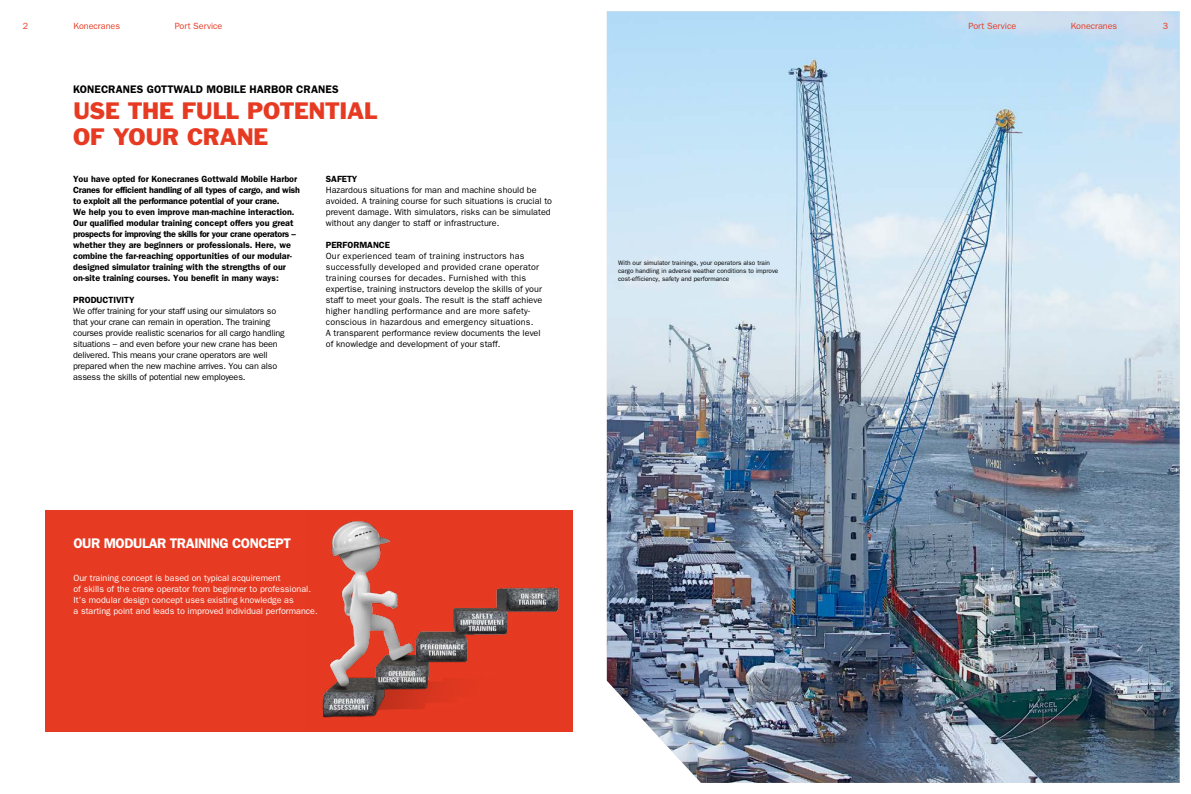
<style>
.page{position:relative;width:1191px;height:794px;background:#fff}
.page>*{position:absolute;margin:0;border:0;box-sizing:border-box;transform-origin:0 0}
.t1{font:22px/26px "Franklin Gothic Std";letter-spacing:-.015em;color:#e73a22}
.t2{font:600 14px "ITC Franklin Gothic Std";letter-spacing:-.03em;color:#fff}
.t3{font:600 11px "ITC Franklin Gothic Std";letter-spacing:.005em;color:#000}
.t4{font:600 9px/11px "ITC Franklin Gothic Std";color:#000}
.t5{font:9px/11px "ITC Franklin Gothic Std";letter-spacing:.02em;color:#000}
.t6{font:9px/11px "ITC Franklin Gothic Std";letter-spacing:-.02em;color:#000}
.t7{font:9px/11px "ITC Franklin Gothic Std";color:#fff}
.t8{font:9px/11px "ITC Franklin Gothic Std";color:#000}
.t9{font:9px "ITC Franklin Gothic Std";color:#e73a22}
.t10{font:6.5px/8px "ITC Franklin Gothic Std";color:#000}
</style>
<div class="page">
<img style="left:607px;top:11px;width:572px;height:772px">
<div style="left:45px;top:510px;width:528px;height:221px;background:#e73a22"></div>
<img style="left:322px;top:521px;width:237px;height:197px">
<p class="t9" style="left:23px;top:21px;width:7px">2</p>
<p class="t9" style="left:74px;top:21px;width:48px">Konecranes</p>
<p class="t9" style="left:175px;top:21px;width:49px">Port Service</p>
<p class="t9" style="left:968px;top:21px;width:49px">Port Service</p>
<p class="t9" style="left:1070px;top:21px;width:48px">Konecranes</p>
<p class="t9" style="left:1162px;top:21px;width:7px">3</p>
<p class="t3" style="left:73px;top:82px;width:267px">KONECRANES GOTTWALD MOBILE HARBOR CRANES</p>
<h1 class="t1" style="left:73px;top:97px;width:306px">USE THE FULL POTENTIAL<br>OF YOUR CRANE</h1>
<p class="t4" style="left:73px;top:173px;width:228px">You have opted for Konecranes Gottwald Mobile Harbor Cranes for efficient handling of all types of cargo, and wish to exploit all the performance potential of your crane.<br>We help you to even improve man-machine interaction.<br>Our qualified modular training concept offers you great prospects for improving the skills for your crane operators – whether they are beginners or professionals. Here, we combine the far-reaching opportunities of our modular&shy;designed simulator training with the strengths of our on-site training courses. You benefit in many ways:</p>
<p class="t4" style="left:73px;top:294px;width:63px">PRODUCTIVITY</p>
<p class="t6" style="left:73px;top:305px;width:213px">We offer training for your staff using our simulators so that your crane can remain in operation. The training courses provide realistic scenarios for all cargo handling situations – and even before your new crane has been delivered. This means your crane operators are well prepared when the new machine arrives. You can also assess the skills of potential new employees.</p>
<p class="t4" style="left:326px;top:173px;width:33px">SAFETY</p>
<p class="t8" style="left:326px;top:184px;width:228px">Hazardous situations for man and machine should be avoided. A training course for such situations is crucial to prevent damage. With simulators, risks can be simulated without any danger to staff or infrastructure.</p>
<p class="t4" style="left:326px;top:239px;width:66px">PERFORMANCE</p>
<p class="t5" style="left:326px;top:250px;width:218px">Our experienced team of training instructors has successfully developed and provided crane operator training courses for decades. Furnished with this expertise, training instructors develop the skills of your staff to meet your goals. The result is the staff achieve higher handling performance and are more safety&shy;conscious in hazardous and emergency situations.<br>A transparent performance review documents the level of knowledge and development of your staff.</p>
<h2 class="t2" style="left:73px;top:535px;width:219px">OUR MODULAR TRAINING CONCEPT</h2>
<p class="t7" style="left:73px;top:572px;width:246px">Our training concept is based on typical acquirement<br>of skills of the crane operator from beginner to professional.<br>It’s modular design concept uses existing knowledge as<br>a starting point and leads to improved individual performance.</p>
<p class="t10" style="left:618px;top:259px;width:162px">With our simulator trainings, your operators also train cargo handling in adverse weather conditions to improve cost-efficiency, safety and performance</p>
</div>
